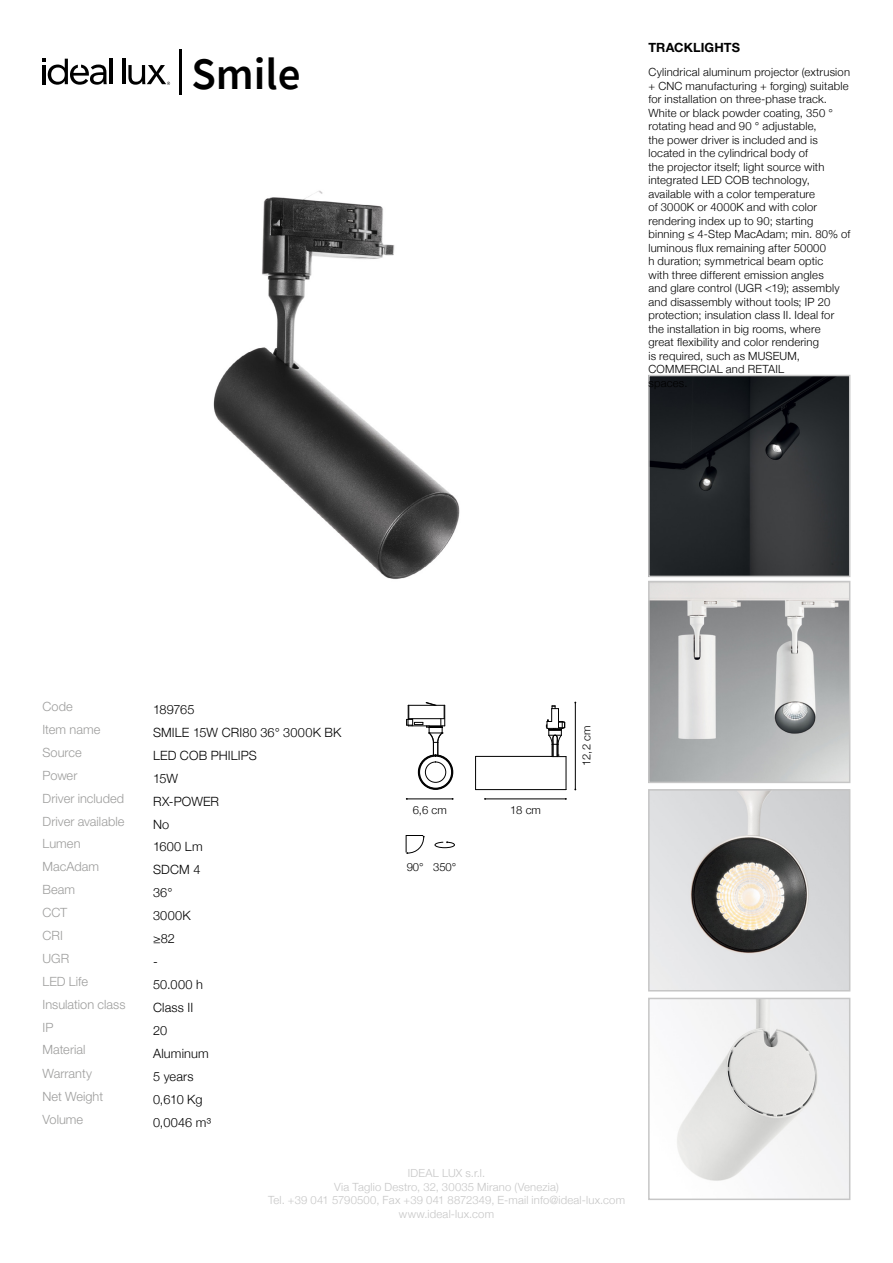
<style>
.page{position:relative;width:893px;height:1263px;background:#fff}
.page>*{position:absolute;margin:0;border:0;box-sizing:border-box;transform-origin:0 0}
.t1{font:600 45px "Source Sans Pro";color:#000}
.t2{font:300 12.75px/23px "Helvetica Neue LT Std";letter-spacing:.005em;color:#9d9d9c}
.t3{font:300 12.75px/23px "Helvetica Neue";letter-spacing:.01em;color:#000}
.t4{font:700 12.75px "Helvetica Neue LT Std";letter-spacing:.005em;color:#000}
.t5{font:300 11.25px/13.5px "Helvetica Neue";letter-spacing:.015em;color:#000}
.t6{font:300 11.25px/13.5px "Helvetica Neue";letter-spacing:.015em;color:#c6c6c6;text-align:center}
.t7{font:300 11.25px "Helvetica Neue LT Std";letter-spacing:.015em;color:#c6c6c6}
</style>
<div class="page">
<hr style="left:179px;top:49px;width:3px;height:45px;background:#000">
<hr style="left:110px;top:59px;width:3px;height:25px;background:#000">
<hr style="left:122px;top:59px;width:3px;height:25px;background:#000">
<svg style="left:43px;top:59px;width:64px;height:26px"></svg>
<svg style="left:128px;top:65px;width:42px;height:20px"></svg>
<img style="left:213px;top:190px;width:247px;height:389px">
<hr style="left:485px;top:799px;width:81px;height:1px;background:#000">
<hr style="left:407px;top:799px;width:46px;height:1px;background:#000">
<hr style="left:575px;top:702px;width:1px;height:87px;background:#000">
<img style="left:651px;top:584px;width:196px;height:196px">
<div style="left:648px;top:581px;width:202px;height:202px;border:2px solid #c6c6c6"></div>
<img style="left:651px;top:792px;width:196px;height:196px">
<div style="left:648px;top:789px;width:202px;height:202px;border:2px solid #c6c6c6"></div>
<img style="left:651px;top:378px;width:196px;height:196px">
<div style="left:648px;top:375px;width:202px;height:202px;border:2px solid #c6c6c6"></div>
<img style="left:677px;top:1001px;width:170px;height:196px">
<div style="left:648px;top:998px;width:202px;height:202px;border:2px solid #c6c6c6"></div>
<div style="left:418px;top:755px;width:35px;height:34px;border:1px solid #000;border-radius:50%"></div>
<div style="left:419px;top:755px;width:33px;height:34px;border:1px solid #000;border-radius:50%"></div>
<div style="left:419px;top:756px;width:33px;height:32px;border:1px solid #000;border-radius:50%"></div>
<div style="left:425px;top:762px;width:21px;height:20px;border:1px solid #000;border-radius:50%"></div>
<svg style="left:406px;top:702px;width:39px;height:53px"></svg>
<hr style="left:475px;top:756px;width:1px;height:33px;background:#000">
<hr style="left:476px;top:789px;width:90px;height:1px;background:#000">
<hr style="left:476px;top:756px;width:75px;height:1px;background:#000">
<hr style="left:566px;top:757px;width:1px;height:32px;background:#000">
<svg style="left:545px;top:706px;width:21px;height:51px"></svg>
<svg style="left:435px;top:841px;width:20px;height:7px"></svg>
<svg style="left:406px;top:835px;width:19px;height:19px"></svg>
<h1 class="t1" style="left:191px;top:44px;width:111px">Smile</h1>
<p class="t4" style="left:648px;top:39px;width:93px">TRACKLIGHTS</p>
<p class="t5" style="left:648px;top:65px;width:203px">Cylindrical aluminum projector (extrusion + CNC manufacturing + forging) suitable for installation on three-phase track.<br>White or black powder coating, 350 ° rotating head and 90 ° adjustable,<br>the power driver is included and is located in the cylindrical body of<br>the projector itself; light source with integrated LED COB technology, available with a color temperature<br>of 3000K or 4000K and with color rendering index up to 90; starting binning ≤ 4-Step MacAdam; min. 80% of luminous flux remaining after 50000<br>h duration; symmetrical beam optic<br>with three different emission angles<br>and glare control (UGR &lt;19); assembly and disassembly without tools; IP 20 protection; insulation class II. Ideal for the installation in big rooms, where<br>great flexibility and color rendering<br>is required, such as MUSEUM, COMMERCIAL and RETAIL</p>
<p class="t2" style="left:43px;top:695px;width:59px">Code<br>Item name<br>Source<br>Power</p>
<p class="t3" style="left:153px;top:697px;width:43px">189765</p>
<p class="t3" style="left:153px;top:720px;width:190px">SMILE 15W CRI80 36° 3000K BK<br>LED COB PHILIPS<br>15W</p>
<p class="t5" style="left:579px;top:766px;width:42px;rotate:-90deg">12,2 cm</p>
<p class="t2" style="left:43px;top:786px;width:83px">Driver included<br>Driver available<br>Lumen<br>MacAdam</p>
<p class="t3" style="left:153px;top:789px;width:68px">RX-POWER</p>
<p class="t3" style="left:153px;top:834px;width:51px">1600 Lm<br>SDCM 4</p>
<p class="t3" style="left:153px;top:812px;width:18px">No</p>
<p class="t5" style="left:413px;top:803px;width:35px">6,6 cm</p>
<p class="t5" style="left:510px;top:803px;width:32px">18 cm</p>
<p class="t5" style="left:407px;top:860px;width:51px">90° 350°</p>
<p class="t2" style="left:43px;top:878px;width:34px">Beam<br>CCT<br>CRI</p>
<p class="t3" style="left:153px;top:880px;width:39px">36°<br>3000K ≥82</p>
<p class="t2" style="left:43px;top:947px;width:28px">UGR</p>
<p class="t3" style="left:153px;top:949px;width:6px">-</p>
<p class="t2" style="left:43px;top:970px;width:47px">LED Life</p>
<p class="t3" style="left:153px;top:972px;width:51px">50.000 h</p>
<p class="t2" style="left:43px;top:992px;width:85px">Insulation class<br>IP</p>
<p class="t3" style="left:153px;top:995px;width:42px">Class II<br>20</p>
<p class="t2" style="left:43px;top:1038px;width:51px">Material<br>Warranty</p>
<p class="t3" style="left:153px;top:1041px;width:57px">Aluminum</p>
<p class="t3" style="left:153px;top:1064px;width:42px">5 years</p>
<p class="t2" style="left:43px;top:1084px;width:62px">Net Weight</p>
<p class="t3" style="left:153px;top:1087px;width:51px">0,610 Kg</p>
<p class="t2" style="left:43px;top:1107px;width:42px">Volume</p>
<p class="t3" style="left:153px;top:1110px;width:59px">0,0046 m³</p>
<p class="t7" style="left:408px;top:1166px;width:79px">IDEAL LUX s.r.l.</p>
<p class="t6" style="left:268px;top:1179px;width:359px">Via Taglio Destro, 32, 30035 Mirano (Venezia)<br>Tel. +39 041 5790500, Fax +39 041 8872349, E-mail info@ideal-lux.com www.ideal-lux.com</p>
</div>
